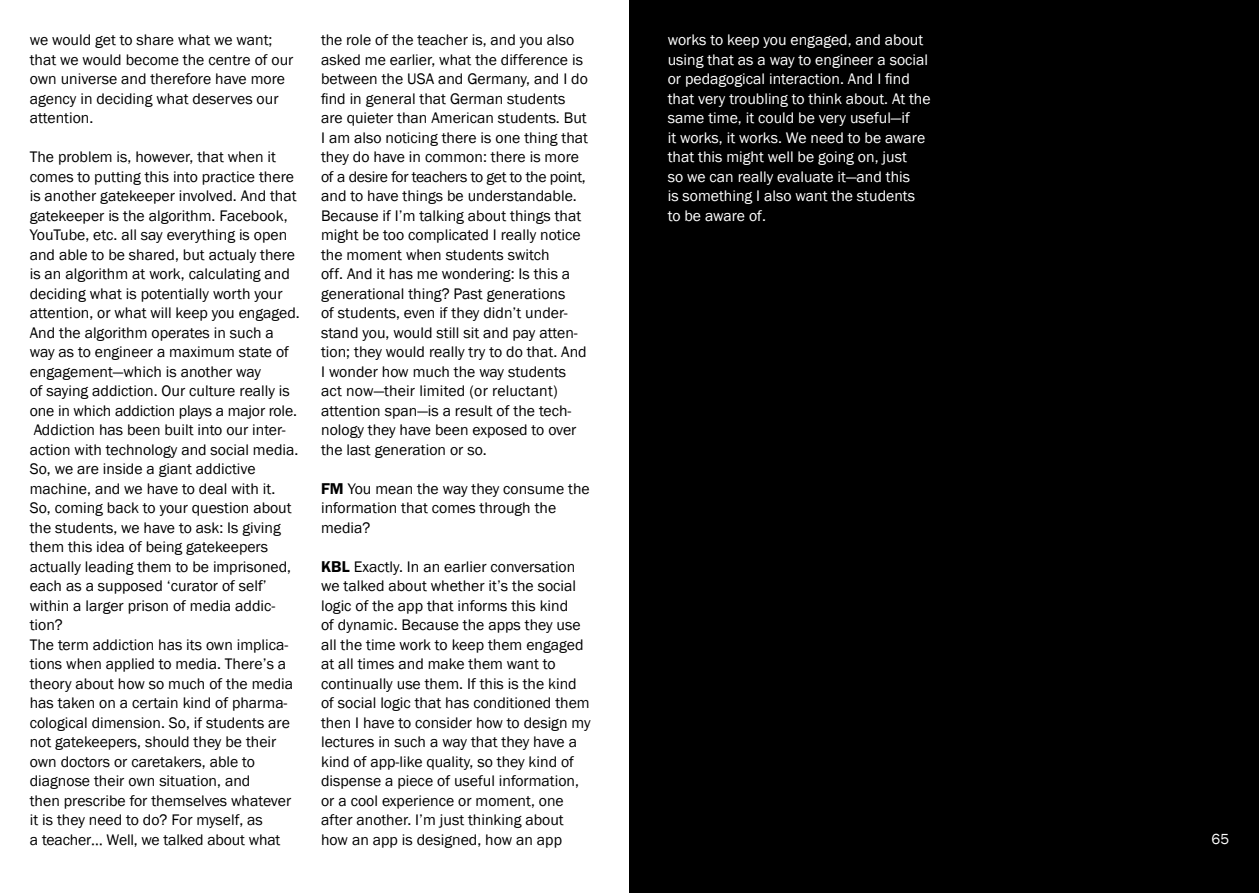
<style>
.page{position:relative;width:1259px;height:893px;background:#fff}
.page>*{position:absolute;margin:0;border:0;box-sizing:border-box;transform-origin:0 0}
.Franklin_EN{font:15.75px/19.5px "Franklin Gothic";color:#000}
.Franklin_EN-2{font:15.75px/19.5px "Franklin Gothic";color:#fff}
.t1{font:15px "Franklin Gothic";color:#fff}
.s1{font-weight:600}
</style>
<div class="page">
<div style="left:629px;top:0;width:630px;height:893px;background:#000"></div>
<p class="Franklin_EN" style="left:30px;top:30px;width:265px">we would get to share what we want; that we would become the centre of our own universe and therefore have more agency in deciding what deserves our attention.</p>
<p class="Franklin_EN" style="left:30px;top:147px;width:272px">The problem is, however, that when it comes to putting this into practice there is another gatekeeper involved. And that gatekeeper is the algorithm. Facebook, YouTube, etc. all say everything is open and able to be shared, but actualy there is an algorithm at work, calculating and deciding what is potentially worth your attention, or what will keep you engaged.<br>And the algorithm operates in such a way as to engineer a maximum state of engagement—which is another way<br>of saying addiction. Our culture really is one in which addiction plays a major role.<br>Addiction has been built into our inter&shy;action with technology and social media.<br>So, we are inside a giant addictive machine, and we have to deal with it.<br>So, coming back to your question about the students, we have to ask: Is giving them this idea of being gatekeepers actually leading them to be imprisoned, each as a supposed ‘curator of self’ within a larger prison of media addic&shy;tion?<br>The term addiction has its own implica&shy;tions when applied to media. There’s a theory about how so much of the media has taken on a certain kind of pharma&shy;cological dimension. So, if students are not gatekeepers, should they be their own doctors or caretakers, able to diagnose their own situation, and<br>then prescribe for themselves whatever it is they need to do? For myself, as<br>a teacher… Well, we talked about what</p>
<p class="Franklin_EN" style="left:321px;top:30px;width:268px">the role of the teacher is, and you also asked me earlier, what the difference is between the USA and Germany, and I do find in general that German students are quieter than American students. But I am also noticing there is one thing that they do have in common: there is more of a desire for teachers to get to the point, and to have things be understandable.<br>Because if I’m talking about things that might be too complicated I really notice the moment when students switch<br>off. And it has me wondering: Is this a generational thing? Past generations<br>of students, even if they didn’t under&shy;stand you, would still sit and pay atten&shy;tion; they would really try to do that. And I wonder how much the way students act now—their limited (or reluctant) attention span—is a result of the tech&shy;nology they have been exposed to over the last generation or so.</p>
<p class="Franklin_EN" style="left:321px;top:479px;width:270px"><span class="s1">FM</span> You mean the way they consume the information that comes through the media?</p>
<p class="Franklin_EN" style="left:321px;top:557px;width:271px"><span class="s1">KBL</span> Exactly. In an earlier conversation we talked about whether it’s the social logic of the app that informs this kind<br>of dynamic. Because the apps they use all the time work to keep them engaged at all times and make them want to continually use them. If this is the kind of social logic that has conditioned them then I have to consider how to design my lectures in such a way that they have a kind of app-like quality, so they kind of dispense a piece of useful information, or a cool experience or moment, one after another. I’m just thinking about how an app is designed, how an app</p>
<p class="Franklin_EN-2" style="left:668px;top:30px;width:264px">works to keep you engaged, and about using that as a way to engineer a social or pedagogical interaction. And I find that very troubling to think about. At the same time, it could be very useful—if<br>it works, it works. We need to be aware that this might well be going on, just<br>so we can really evaluate it—and this<br>is something I also want the students to be aware of.</p>
<p class="t1" style="left:1211px;top:830px;width:19px">65</p>
</div>
